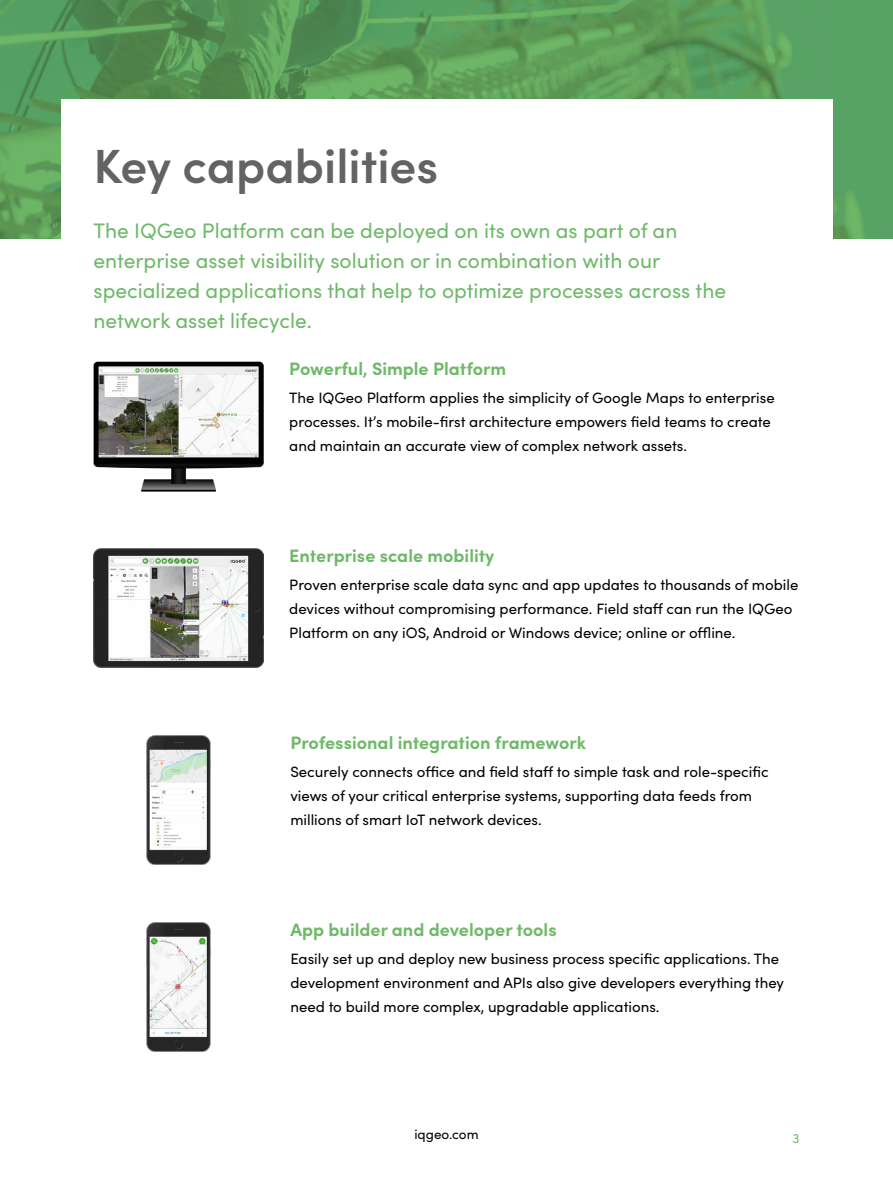
<style>
.page{position:relative;width:893px;height:1187px;background:#fff}
.page>*{position:absolute;margin:0;border:0;box-sizing:border-box;transform-origin:0 0}
.t1{font:600 48px "Sofia Pro";color:#646363}
.t2{font:21px/30px "Sofia Pro";color:#6fb969}
.t3{font:700 18px "Sofia Pro";color:#6fb969}
.t4{font:15px/24px "Sofia Pro";color:#000}
.t5{font:13.5px "Sofia Pro";color:#000}
.t6{font:13.5px "Sofia Pro";color:#6fb969}
</style>
<div class="page">
<img style="left:0;top:0;width:893px;height:239px">
<div style="left:61px;top:100px;width:771px;height:211px;background:#fff"></div>
<img style="left:94px;top:361px;width:170px;height:130px">
<img style="left:94px;top:548px;width:170px;height:119px">
<img style="left:147px;top:735px;width:63px;height:129px">
<img style="left:147px;top:922px;width:63px;height:129px">
<h1 class="t1" style="left:94px;top:130px;width:346px">Key capabilities</h1>
<h2 class="t2" style="left:94px;top:215px;width:634px">The IQGeo Platform can be deployed on its own as part of an enterprise asset visibility solution or in combination with our specialized applications that help to optimize processes across the network asset lifecycle.</h2>
<p class="t3" style="left:289px;top:354px;width:219px">Powerful, Simple Platform</p>
<p class="t4" style="left:289px;top:384px;width:487px">The IQGeo Platform applies the simplicity of Google Maps to enterprise processes. It’s mobile-first architecture empowers field teams to create and maintain an accurate view of complex network assets.</p>
<p class="t3" style="left:289px;top:541px;width:207px">Enterprise scale mobility</p>
<p class="t4" style="left:289px;top:571px;width:511px">Proven enterprise scale data sync and app updates to thousands of mobile devices without compromising performance. Field staff can run the IQGeo<br>Platform on any iOS, Android or Windows device; online or offline.</p>
<p class="t3" style="left:290px;top:728px;width:297px">Professional integration framework</p>
<p class="t4" style="left:290px;top:758px;width:480px">Securely connects office and field staff to simple task and role-specific views of your critical enterprise systems, supporting data feeds from millions of smart IoT network devices.</p>
<p class="t3" style="left:290px;top:915px;width:268px">App builder and developer tools</p>
<p class="t4" style="left:290px;top:945px;width:495px">Easily set up and deploy new business process specific applications. The development environment and APIs also give developers everything they need to build more complex, upgradable applications.</p>
<p class="t5" style="left:414px;top:1123px;width:66px">iqgeo.com</p>
<p class="t6" style="left:792px;top:1127px;width:9px">3</p>
</div>
